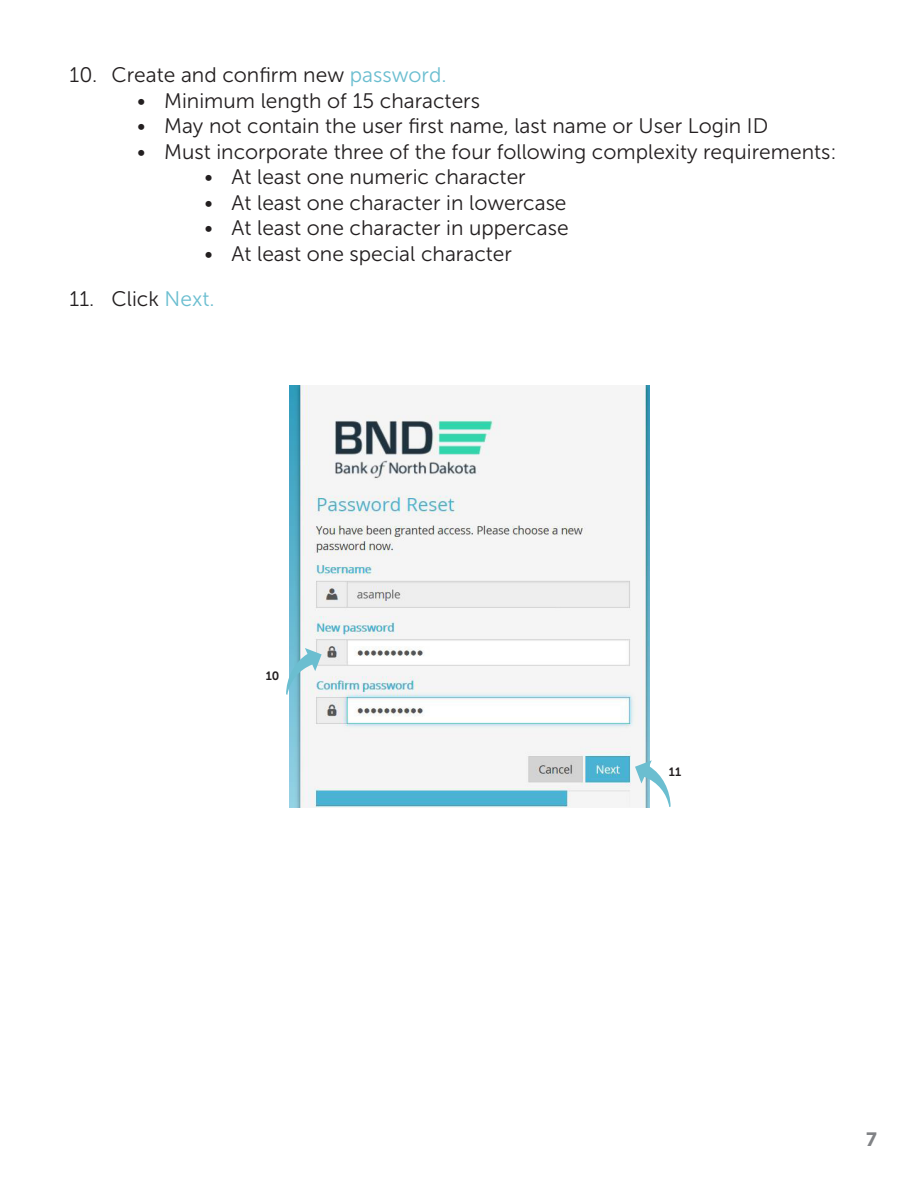
<style>
.page{position:relative;width:918px;height:1188px;background:#fff}
.page>*{position:absolute;margin:0;border:0;box-sizing:border-box;transform-origin:0 0}
.t1{font:21px "Museo Sans 300";color:#231f20}
.t2{font:700 21px "Myriad Pro";color:#808285}
.t3{font:12px "Museo Sans 700";color:#231f20}
.s1{color:#6bbed0}
</style>
<div class="page">
<img style="left:289px;top:386px;width:361px;height:422px">
<svg style="left:635px;top:760px;width:36px;height:47px"></svg>
<svg style="left:286px;top:648px;width:36px;height:47px"></svg>
<p class="t1" style="left:70px;top:64px;width:378px">10. Create and confirm new <span class="s1">password.</span></p>
<p class="t1" style="left:137px;top:89px;width:344px">• Minimum length of 15 characters</p>
<p class="t1" style="left:137px;top:115px;width:633px">• May not contain the user first name, last name or User Login ID</p>
<p class="t1" style="left:137px;top:140px;width:701px">• Must incorporate three of the four following complexity requirements:</p>
<p class="t1" style="left:205px;top:166px;width:323px">• At least one numeric character</p>
<p class="t1" style="left:205px;top:191px;width:364px">• At least one character in lowercase</p>
<p class="t1" style="left:205px;top:217px;width:366px">• At least one character in uppercase</p>
<p class="t1" style="left:205px;top:242px;width:309px">• At least one special character</p>
<p class="t1" style="left:70px;top:287px;width:147px">11. Click <span class="s1">Next.</span></p>
<p class="t3" style="left:266px;top:669px;width:15px">10</p>
<p class="t3" style="left:669px;top:765px;width:14px">11</p>
<p class="t2" style="left:866px;top:1125px;width:13px">7</p>
</div>
